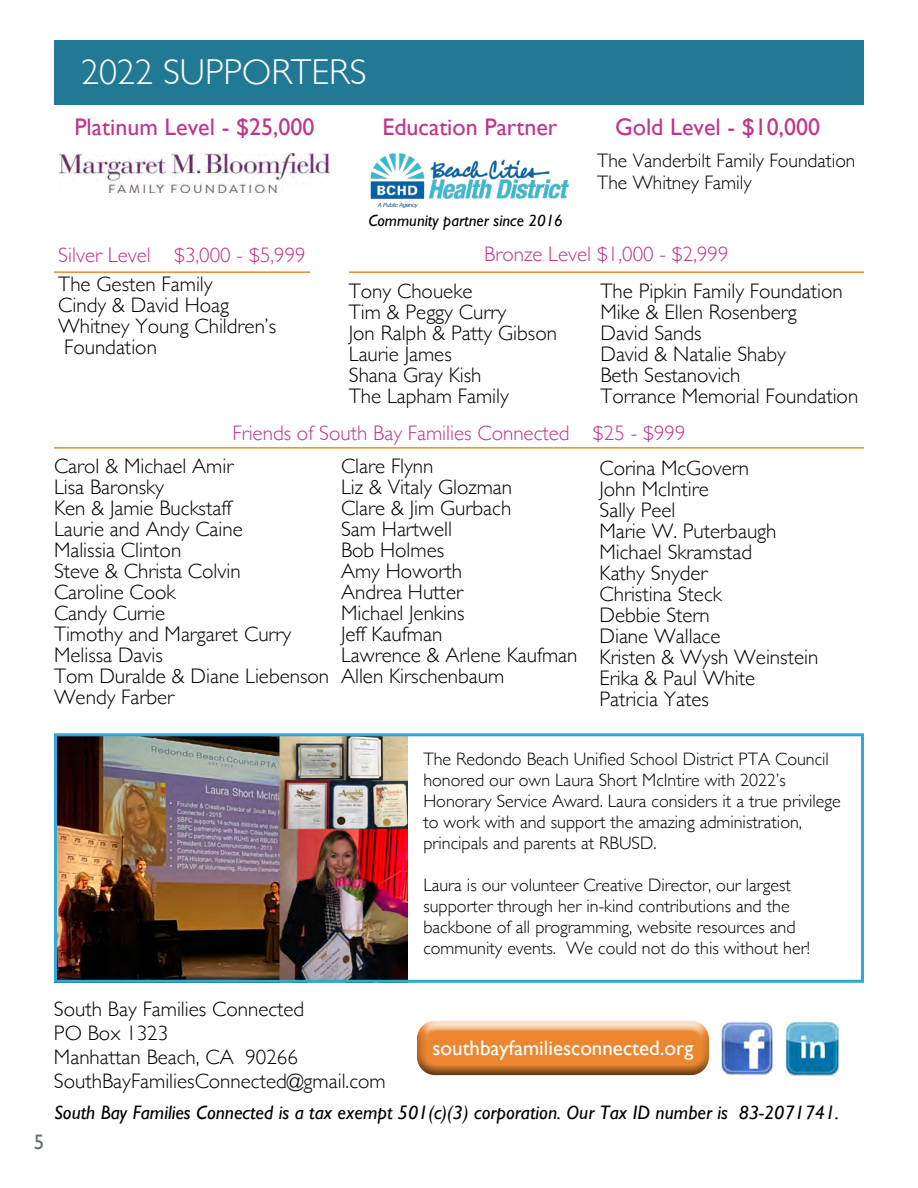
<style>
.page{position:relative;width:918px;height:1188px;background:#fff}
.page>*{position:absolute;margin:0;border:0;box-sizing:border-box;transform-origin:0 0}
.t1{font:300 36px "Gill Sans";color:#fff}
.t2{font:24px "Gill Sans";color:#be368b}
.t3{font:300 21px/21px "Gill Sans";color:#000}
.t4{font:300 21px "Gill Sans";color:#be368b}
.t5{font:21px "Gill Sans";color:#fff}
.t6{font:21px "Gill Sans";color:#677075}
.t7{font:italic 19.5px "Gill Sans";color:#000}
.t8{font:300 19.5px/22.5px "Gill Sans";color:#000}
.t9{font:300 18px/21px "Gill Sans";color:#000}
.t10{font:italic 16.5px "Gill Sans";color:#000}
</style>
<div class="page">
<div style="left:54px;top:40px;width:810px;height:65px;background:#227996"></div>
<img style="left:370px;top:153px;width:199px;height:55px">
<div style="left:407px;top:1010px;width:313px;height:48px;background:#fff;opacity:.75"></div>
<div style="left:406px;top:1028px;width:313px;height:48px;background:#000;opacity:.75"></div>
<img style="left:721px;top:1022px;width:53px;height:53px">
<img style="left:785px;top:1022px;width:53px;height:54px">
<img style="left:59px;top:153px;width:271px;height:39px">
<hr style="left:349px;top:271px;width:515px;height:2px;background:#ea8730">
<hr style="left:54px;top:447px;width:810px;height:2px;background:#ea8730">
<hr style="left:54px;top:271px;width:256px;height:2px;background:#ea8730">
<img style="left:58px;top:737px;width:349px;height:242px">
<div style="left:54px;top:733px;width:810px;height:250px;border:3px solid #33a6d9"></div>
<h1 class="t1" style="left:81px;top:44px;width:287px">2022 SUPPORTERS</h1>
<p class="t2" style="left:74px;top:113px;width:242px">Platinum Level - $25,000</p>
<p class="t2" style="left:382px;top:113px;width:177px">Education Partner</p>
<p class="t2" style="left:615px;top:113px;width:207px">Gold Level - $10,000</p>
<p class="t10" style="left:368px;top:211px;width:196px">Community partner since 2016</p>
<p class="t8" style="left:597px;top:148px;width:260px">The Vanderbilt Family Foundation<br>The Whitney Family</p>
<p class="t4" style="left:58px;top:239px;width:249px">Silver Level $3,000 - $5,999</p>
<p class="t4" style="left:484px;top:237px;width:246px">Bronze Level $1,000 - $2,999</p>
<p class="t3" style="left:58px;top:273px;width:219px">The Gesten Family<br>Cindy &amp; David Hoag<br>Whitney Young Children’s<br>Foundation</p>
<p class="t3" style="left:349px;top:280px;width:210px">Tony Choueke<br>Tim &amp; Peggy Curry<br>Jon Ralph &amp; Patty Gibson<br>Laurie James<br>Shana Gray Kish<br>The Lapham Family</p>
<p class="t3" style="left:600px;top:280px;width:259px">The Pipkin Family Foundation<br>Mike &amp; Ellen Rosenberg<br>David Sands<br>David &amp; Natalie Shaby<br>Beth Sestanovich<br>Torrance Memorial Foundation</p>
<p class="t4" style="left:233px;top:417px;width:455px">Friends of South Bay Families Connected $25 - $999</p>
<p class="t3" style="left:54px;top:454px;width:277px">Carol &amp; Michael Amir<br>Lisa Baronsky<br>Ken &amp; Jamie Buckstaff<br>Laurie and Andy Caine<br>Malissia Clinton<br>Steve &amp; Christa Colvin<br>Caroline Cook<br>Candy Currie<br>Timothy and Margaret Curry<br>Melissa Davis<br>Tom Duralde &amp; Diane Liebenson<br>Wendy Farber</p>
<p class="t3" style="left:341px;top:454px;width:238px">Clare Flynn<br>Liz &amp; Vitaly Glozman<br>Clare &amp; Jim Gurbach<br>Sam Hartwell<br>Bob Holmes<br>Amy Howorth<br>Andrea Hutter<br>Michael Jenkins<br>Jeff Kaufman<br>Lawrence &amp; Arlene Kaufman<br>Allen Kirschenbaum</p>
<p class="t3" style="left:600px;top:456px;width:220px">Corina McGovern<br>John McIntire<br>Sally Peel<br>Marie W. Puterbaugh<br>Michael Skramstad<br>Kathy Snyder<br>Christina Steck<br>Debbie Stern<br>Diane Wallace<br>Kristen &amp; Wysh Weinstein<br>Erika &amp; Paul White<br>Patricia Yates</p>
<p class="t9" style="left:423px;top:748px;width:419px">The Redondo Beach Unified School District PTA Council honored our own Laura Short McIntire with 2022’s Honorary Service Award. Laura considers it a true privilege to work with and support the amazing administration, principals and parents at RBUSD.</p>
<p class="t9" style="left:423px;top:874px;width:388px">Laura is our volunteer Creative Director, our largest supporter through her in-kind contributions and the backbone of all programming, website resources and community events. We could not do this without her!</p>
<p class="t6" style="left:34px;top:1129px;width:12px">5</p>
<p class="t3" style="left:54px;top:996px;width:333px;line-height:24px">South Bay Families Connected<br>PO Box 1323<br>Manhattan Beach, CA 90266<br>SouthBayFamiliesConnected@gmail.com</p>
<p class="t7" style="left:54px;top:1101px;width:787px">South Bay Families Connected is a tax exempt 501(c)(3) corporation. Our Tax ID number is 83-2071741.</p>
<p class="t5" style="left:432px;top:1035px;width:262px">southbayfamiliesconnected.org</p>
</div>
